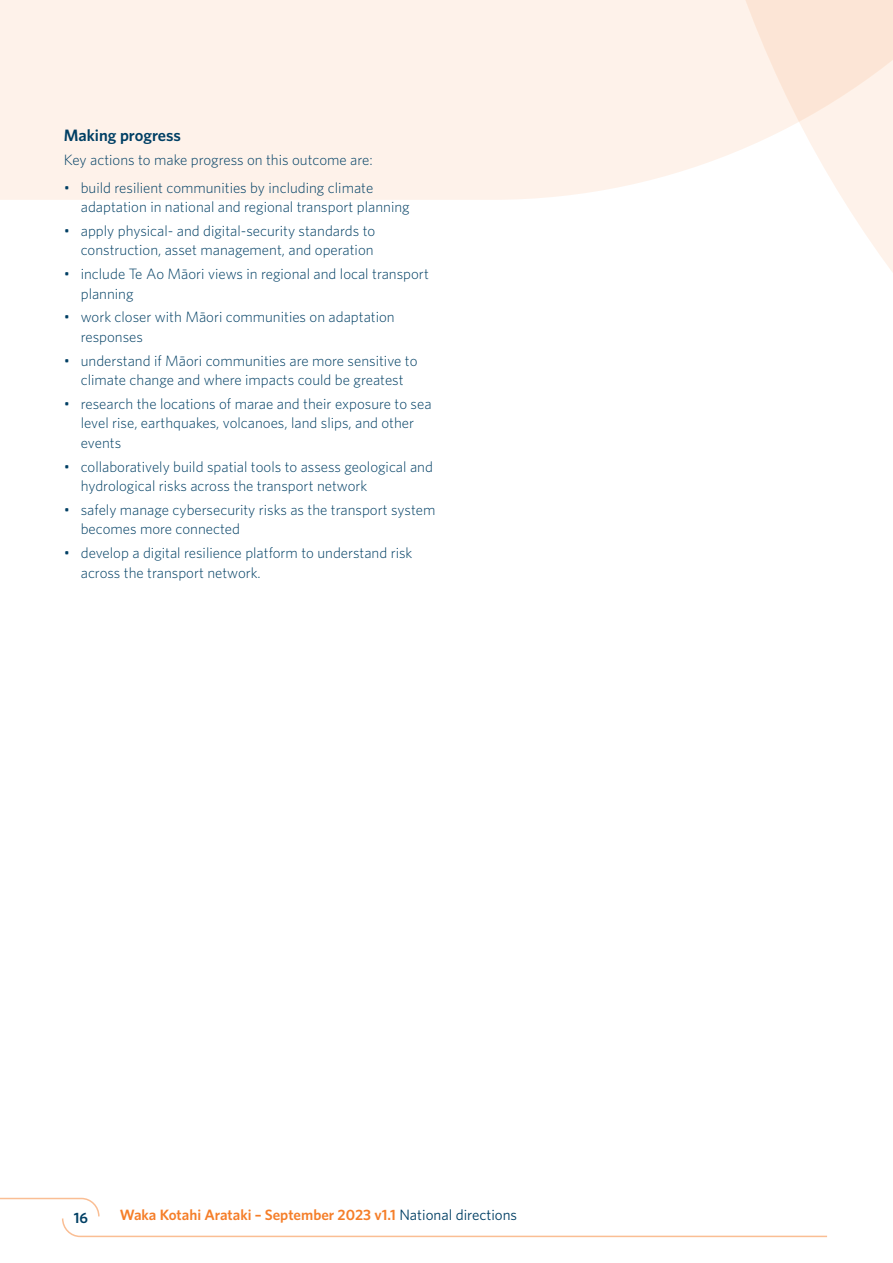
<style>
.page{position:relative;width:893px;height:1263px;background:#fff}
.page>*{position:absolute;margin:0;border:0;box-sizing:border-box;transform-origin:0 0}
.Heading_4{font:600 16.5px "Whitney";color:#003f64}
.BODY_10_pt{font:300 15px/19.5px "Whitney";color:#003f64}
.t1{font:600 15px "Whitney";color:#f57e29}
.t2{font:600 15px "Whitney";color:#003f64}
.s1{font-weight:400;color:#003f64}
</style>
<div class="page">
<svg style="left:844px;top:200px;width:49px;height:73px;fill:#fef2ea"></svg>
<svg style="left:0;top:0;width:893px;height:200px;background:#fdf1e9"></svg>
<svg style="left:0;top:1197px;width:827px;height:41px"></svg>
<p class="Heading_4" style="left:64px;top:124px;width:119px">Making progress</p>
<p class="BODY_10_pt" style="left:64px;top:149px;width:310px">Key actions to make progress on this outcome are:</p>
<p class="BODY_10_pt" style="left:81px;top:177px;width:330px;text-indent:-17px">• build resilient communities by including climate adaptation in national and regional transport planning</p>
<p class="BODY_10_pt" style="left:64px;top:220px;width:313px;text-align:right">• apply physical- and digital-security standards to construction, asset management, and operation</p>
<p class="BODY_10_pt" style="left:81px;top:264px;width:350px;text-indent:-17px">• include Te Ao Māori views in regional and local transport planning</p>
<p class="BODY_10_pt" style="left:81px;top:307px;width:315px;text-indent:-17px">• work closer with Māori communities on adaptation responses</p>
<p class="BODY_10_pt" style="left:64px;top:350px;width:355px;text-align:center">• understand if Māori communities are more sensitive to climate change and where impacts could be greatest</p>
<p class="BODY_10_pt" style="left:81px;top:393px;width:352px;text-indent:-17px">• research the locations of marae and their exposure to sea level rise, earthquakes, volcanoes, land slips, and other events</p>
<p class="BODY_10_pt" style="left:81px;top:456px;width:354px;text-indent:-17px">• collaboratively build spatial tools to assess geological and hydrological risks across the transport network</p>
<p class="BODY_10_pt" style="left:81px;top:499px;width:356px;text-indent:-17px">• safely manage cybersecurity risks as the transport system becomes more connected</p>
<p class="BODY_10_pt" style="left:81px;top:543px;width:333px;text-indent:-17px">• develop a digital resilience platform to understand risk across the transport network.</p>
<p class="t2" style="left:74px;top:1208px;width:16px">16</p>
<p class="t1" style="left:120px;top:1205px;width:399px">Waka Kotahi Arataki – September 2023 v1.1 <span class="s1">National directions</span></p>
</div>
